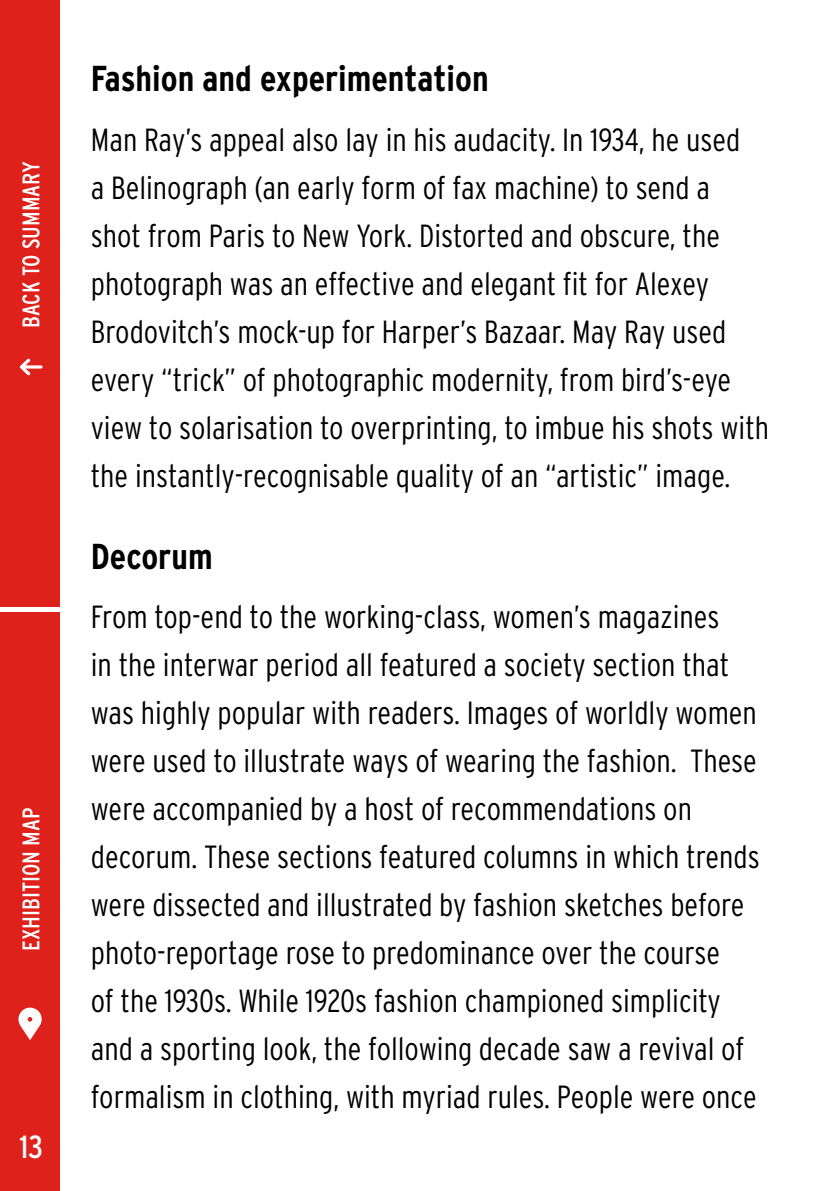
<style>
.page{position:relative;width:840px;height:1191px;background:#fff}
.page>*{position:absolute;margin:0;border:0;box-sizing:border-box;transform-origin:0 0}
.t1{font:700 36px "Interstate Condensed";color:#000}
.t2{font:300 32px/48px "Interstate Condensed";color:#000}
.t3{font:32px "Interstate Condensed";color:#fff}
.t4{font:24px "Interstate Condensed";color:#fff}
</style>
<div class="page">
<div style="left:0;top:0;width:60px;height:607px;background:#de211b"></div>
<div style="left:0;top:612px;width:60px;height:579px;background:#de211b"></div>
<svg style="left:20px;top:358px;width:23px;height:17px"></svg>
<svg style="left:18px;top:1007px;width:24px;height:33px"></svg>
<p class="t4" style="left:18px;top:328px;width:168px;rotate:-90deg">BACK TO SUMMARY</p>
<p class="t4" style="left:18px;top:950px;width:144px;rotate:-90deg">EXHIBITION MAP</p>
<p class="t3" style="left:19px;top:1129px;width:25px">13</p>
<p class="t1" style="left:91px;top:58px;width:399px">Fashion and experimentation</p>
<p class="t2" style="left:91px;top:115px;width:679px">Man Ray’s appeal also lay in his audacity. In 1934, he used<br>a Belinograph (an early form of fax machine) to send a<br>shot from Paris to New York. Distorted and obscure, the photograph was an effective and elegant fit for Alexey Brodovitch’s mock-up for Harper’s Bazaar. May Ray used every “trick” of photographic modernity, from bird’s-eye view to solarisation to overprinting, to imbue his shots with the instantly-recognisable quality of an “artistic” image.</p>
<p class="t1" style="left:91px;top:536px;width:123px">Decorum</p>
<p class="t2" style="left:91px;top:592px;width:670px">From top-end to the working-class, women’s magazines<br>in the interwar period all featured a society section that was highly popular with readers. Images of worldly women were used to illustrate ways of wearing the fashion. These were accompanied by a host of recommendations on decorum. These sections featured columns in which trends were dissected and illustrated by fashion sketches before photo-reportage rose to predominance over the course<br>of the 1930s. While 1920s fashion championed simplicity and a sporting look, the following decade saw a revival of formalism in clothing, with myriad rules. People were once</p>
</div>
